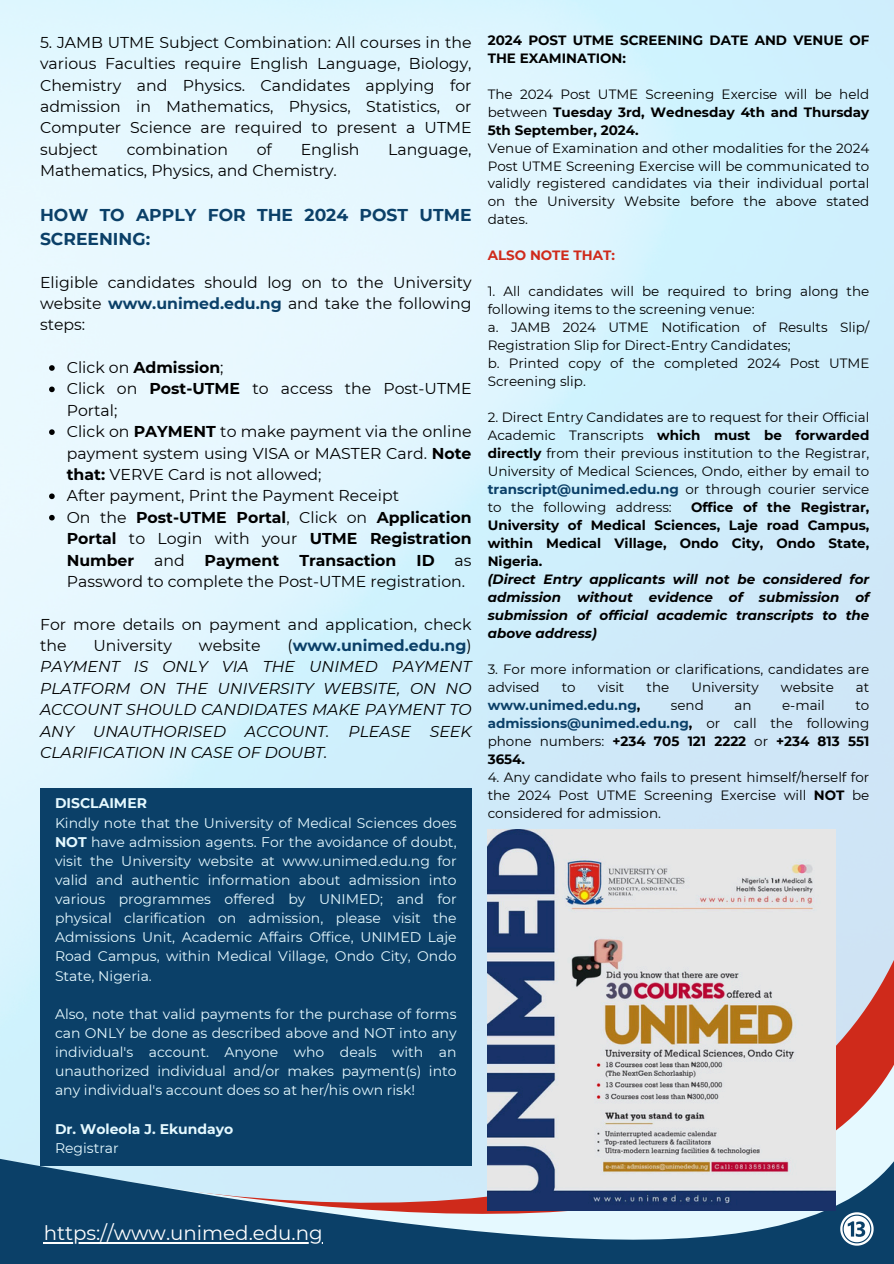
<style>
.page{position:relative;width:894px;height:1264px;background:#fff}
.page>*{position:absolute;margin:0;border:0;box-sizing:border-box;transform-origin:0 0}
.t1{font:19.8px "Montserrat";color:#fff}
.t2{font:700 17.1px/23.7px "Montserrat";color:#0b4068}
.t3{font:15.75px/21.3px "Montserrat";color:#000;text-align:justify}
.t4{font:italic 15.75px/21.3px "Montserrat";color:#000;text-align:justify}
.t5{font:700 15.75px/21.3px "Montserrat";color:#000;text-align:justify}
.t6{font:13.95px/19.2px "Montserrat";color:#e5f9ff;text-align:justify}
.t7{font:700 13.95px "Montserrat";color:#e5f9ff}
.t8{font:13.5px/18px "Montserrat";color:#000;text-align:justify}
.t9{font:700 13.5px/18px "Montserrat";color:#000;text-align:justify}
.t10{font:italic 700 13.5px/18px "Montserrat";color:#000;text-align:justify}
.t11{font:700 13.5px "Montserrat";color:#0b4068}
.t12{font:700 13.5px "Montserrat";color:#cf2a1b}
.s1{font-weight:700;color:#0b4068}
.s2{font-weight:400}
.s3{font-weight:700}
.s4{font-style:normal}
.s5{font-weight:700;font-style:normal;color:#0b4068}
.s6{color:#000}
</style>
<div class="page">
<img style="left:0;top:0;width:893px;height:922px">
<svg style="left:0;top:922px;width:893px;height:108px;background:#d0d6e1"></svg>
<svg style="left:0;top:1030px;width:893px;height:107px;background:#d2aeb0"></svg>
<svg style="left:0;top:1137px;width:893px;height:126px;background:#5a7f9b"></svg>
<div style="left:40px;top:787px;width:431px;height:378px;background:#0b4068"></div>
<img style="left:487px;top:829px;width:348px;height:381px">
<svg style="left:840px;top:1212px;width:33px;height:33px"></svg>
<svg style="left:49px;top:365px;width:6px;height:6px"></svg>
<svg style="left:49px;top:386px;width:6px;height:6px"></svg>
<svg style="left:49px;top:429px;width:6px;height:6px"></svg>
<svg style="left:49px;top:493px;width:6px;height:6px"></svg>
<svg style="left:49px;top:515px;width:6px;height:5px"></svg>
<hr style="left:44px;top:1242px;width:279px;height:1px;background:#fff">
<p class="t3" style="left:40px;top:31px;width:433px">5. JAMB UTME Subject Combination: All courses in the various Faculties require English Language, Biology, Chemistry and Physics. Candidates applying for admission in Mathematics, Physics, Statistics, or Computer Science are required to present a UTME subject</p>
<p class="t3" style="left:127px;top:138px;width:103px">combination</p>
<p class="t3" style="left:257px;top:138px;width:17px">of</p>
<p class="t3" style="left:300px;top:138px;width:60px">English</p>
<p class="t3" style="left:388px;top:138px;width:85px">Language,</p>
<p class="t3" style="left:40px;top:160px;width:298px">Mathematics, Physics, and Chemistry.</p>
<p class="t2" style="left:40px;top:203px;width:433px">HOW TO APPLY FOR THE 2024 POST UTME<br>SCREENING:</p>
<p class="t3" style="left:40px;top:271px;width:433px">Eligible candidates should log on to the University website <span class="s1">www.unimed.edu.ng</span> and take the following steps:</p>
<p class="t5" style="left:67px;top:357px;width:158px"><span class="s2">Click on</span> Admission<span class="s2">;</span></p>
<h4 class="t3" style="left:67px;top:378px;width:406px">Click on <span class="s3">Post-UTME</span> to access the Post-UTME<br>Portal;</h4>
<p class="t3" style="left:67px;top:421px;width:406px">Click on <span class="s3">PAYMENT</span> to make payment via the online payment system using VISA or MASTER Card. <span class="s3">Note that:</span> VERVE Card is not allowed;</p>
<p class="t3" style="left:67px;top:485px;width:334px">After payment, Print the Payment Receipt</p>
<h4 class="t5" style="left:67px;top:506px;width:406px"><span class="s2">On the</span> Post-UTME Portal<span class="s2">, Click on</span> Application Portal <span class="s2">to Login with your</span> UTME Registration Number</h4>
<h4 class="t3" style="left:154px;top:549px;width:32px">and</h4>
<h4 class="t5" style="left:204px;top:549px;width:76px">Payment</h4>
<h4 class="t5" style="left:299px;top:549px;width:98px">Transaction</h4>
<h4 class="t5" style="left:416px;top:549px;width:20px">ID</h4>
<h4 class="t3" style="left:67px;top:549px;width:406px;text-indent:388px">as<br>Password to complete the Post-UTME registration.</h4>
<p class="t3" style="left:40px;top:613px;width:433px">For more details on payment and application, check the</p>
<p class="t4" style="left:40px;top:634px;width:433px;text-indent:247px"><span class="s4">(</span><span class="s5">www.unimed.edu.ng</span><span class="s4">)<br></span>PAYMENT IS ONLY VIA THE UNIMED PAYMENT PLATFORM ON THE UNIVERSITY WEBSITE, ON NO ACCOUNT SHOULD CANDIDATES MAKE PAYMENT TO ANY UNAUTHORISED ACCOUNT. PLEASE SEEK CLARIFICATION IN CASE OF DOUBT.</p>
<p class="t3" style="left:93px;top:634px;width:80px">University</p>
<p class="t3" style="left:199px;top:634px;width:63px">website</p>
<h3 class="t7" style="left:55px;top:795px;width:93px">DISCLAIMER</h3>
<p class="t6" style="left:55px;top:813px;width:403px">Kindly note that the University of Medical Sciences does <span class="s3">NOT</span> have admission agents. For the avoidance of doubt, visit the University website at www.unimed.edu.ng for valid and authentic information about admission into various programmes offered by UNIMED; and for physical clarification on admission, please visit the Admissions Unit, Academic Affairs Office, UNIMED Laje Road Campus, within Medical Village, Ondo City, Ondo State, Nigeria.</p>
<p class="t6" style="left:55px;top:1004px;width:403px">Also, note that valid payments for the purchase of forms can ONLY be done as described above and NOT into any individual's account. Anyone who deals with an unauthorized individual and/or makes payment(s) into any individual's account does so at her/his own risk!</p>
<p class="t7" style="left:55px;top:1120px;width:180px">Dr. Woleola J. Ekundayo</p>
<p class="t6" style="left:55px;top:1138px;width:65px">Registrar</p>
<p class="t9" style="left:487px;top:31px;width:383px">2024 POST UTME SCREENING DATE AND VENUE OF<br>THE EXAMINATION:</p>
<p class="t9" style="left:487px;top:85px;width:383px"><span class="s2">The 2024 Post UTME Screening Exercise will be held between</span> Tuesday 3rd, Wednesday 4th and Thursday 5th September, 2024.</p>
<p class="t8" style="left:487px;top:139px;width:383px">Venue of Examination and other modalities for the 2024<br>Post UTME Screening Exercise will be communicated to validly registered candidates via their individual portal on the University Website before the above stated dates.</p>
<p class="t12" style="left:487px;top:247px;width:129px">ALSO NOTE THAT:</p>
<p class="t8" style="left:487px;top:282px;width:383px">1. All candidates will be required to bring along the following items to the screening venue:</p>
<p class="t8" style="left:487px;top:318px;width:383px">a. JAMB 2024 UTME Notification of Results Slip/<br>Registration Slip for Direct-Entry Candidates;</p>
<p class="t8" style="left:487px;top:354px;width:383px">b. Printed copy of the completed 2024 Post UTME<br>Screening slip.</p>
<p class="t8" style="left:487px;top:408px;width:383px">2. Direct Entry Candidates are to request for their Official Academic Transcripts <span class="s3">which must be forwarded directly</span> from their previous institution to the Registrar, University of Medical Sciences, Ondo, either by email to <span class="s1">transcript@unimed.edu.ng</span> or through courier service to the following address:</p>
<p class="t9" style="left:487px;top:498px;width:383px;text-indent:203px">Office of the Registrar, University of Medical Sciences, Laje road Campus, within Medical Village, Ondo City, Ondo State, Nigeria.</p>
<p class="t10" style="left:487px;top:570px;width:383px">(Direct Entry applicants will not be considered for admission without evidence of submission of submission of official academic transcripts to the above address)</p>
<p class="t8" style="left:487px;top:660px;width:383px">3. For more information or clarifications, candidates are advised</p>
<p class="t8" style="left:561px;top:678px;width:15px">to</p>
<p class="t8" style="left:597px;top:678px;width:28px">visit</p>
<p class="t8" style="left:646px;top:678px;width:24px">the</p>
<p class="t8" style="left:691px;top:678px;width:69px">University</p>
<p class="t8" style="left:780px;top:678px;width:54px">website</p>
<p class="t8" style="left:855px;top:678px;width:15px">at</p>
<p class="t11" style="left:487px;top:697px;width:154px">www.unimed.edu.ng<span class="s6">,</span></p>
<p class="t8" style="left:670px;top:696px;width:35px">send</p>
<p class="t8" style="left:734px;top:696px;width:19px">an</p>
<p class="t8" style="left:781px;top:696px;width:44px">e-mail</p>
<p class="t8" style="left:487px;top:696px;width:383px;text-indent:367px">to <span class="s1">admissions@unimed.edu.ng</span><span class="s3">,</span> or call the following phone numbers: <span class="s3">+234 705 121 2222</span> or <span class="s3">+234 813 551<br>3654.</span></p>
<p class="t8" style="left:487px;top:768px;width:383px">4. Any candidate who fails to present himself/herself for the 2024 Post UTME Screening Exercise will <span class="s3">NOT</span> be considered for admission.</p>
<p class="t1" style="left:44px;top:1221px;width:280px">https://www.unimed.edu.ng</p>
</div>
